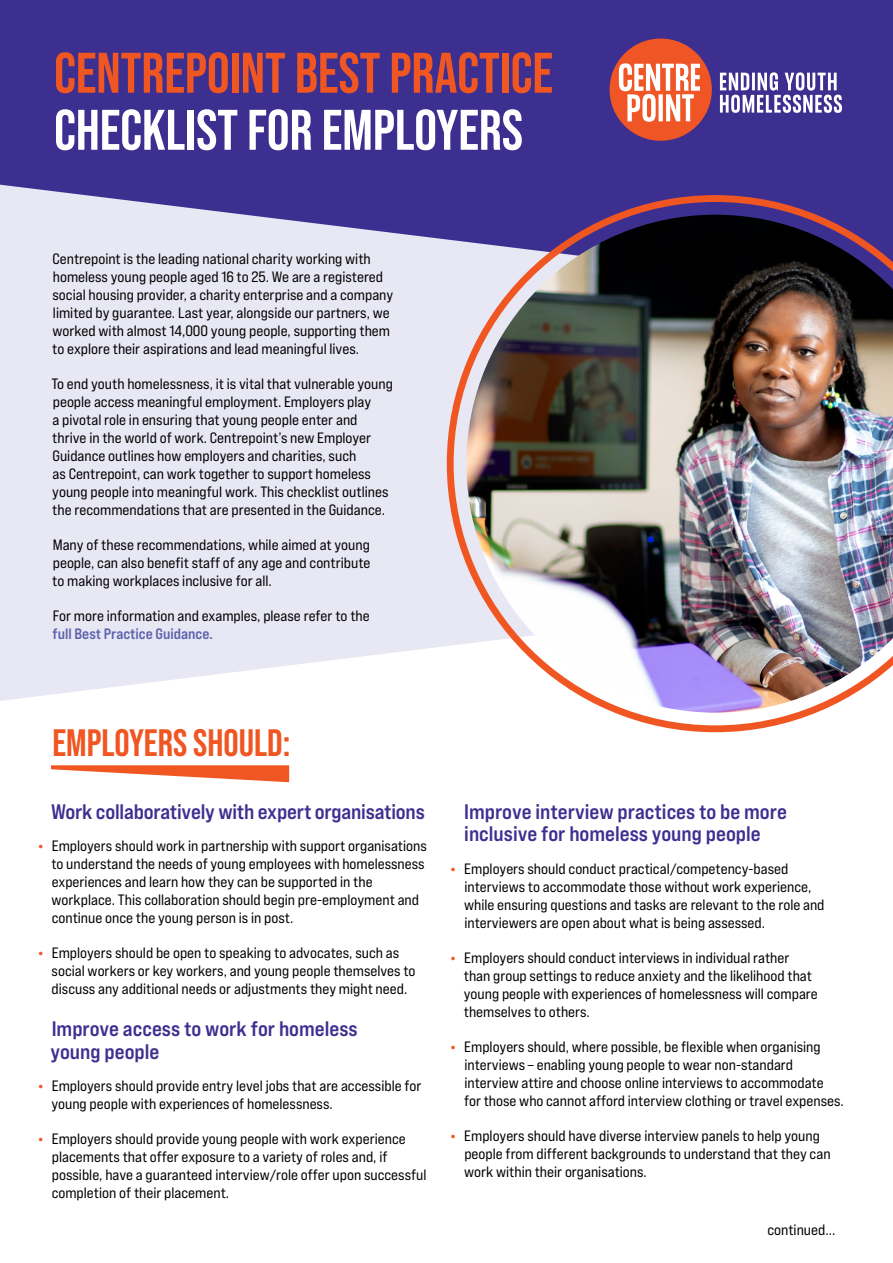
<style>
.page{position:relative;width:893px;height:1263px;background:#fff}
.page>*{position:absolute;margin:0;border:0;box-sizing:border-box;transform-origin:0 0}
.t1{font:700 57px "Bebas Neue Pro";color:#f05622}
.t2{font:700 57px "Bebas Neue Pro";color:#fff}
.t3{font:700 38.1px "Bebas Neue Pro";color:#f05622}
.t4{font:21px/22.5px "Bebas Neue Pro Exp Bd";color:#3d2f90}
.t5{font:15px/18px "Bebas Neue Pro Exp Rg";color:#000}
.t6{font:15px "Bebas Neue Pro Exp Bd";color:#5c62ac}
.s1{font-family:"Bebas Neue Pro Exp Eb";color:#f05622}
</style>
<div class="page">
<div style="left:0;top:294px;width:447px;height:407px;background:#e8e7f4"></div>
<svg style="left:51px;top:765px;width:238px;height:17px"></svg>
<svg style="left:0;top:0;width:893px;height:294px;background:#5b4fa1"></svg>
<svg style="left:720px;top:72px;width:122px;height:41px"></svg>
<div style="left:610px;top:39px;width:102px;height:102px;background:#f05625;border-radius:50%"></div>
<svg style="left:619px;top:63px;width:81px;height:59px"></svg>
<svg style="left:447px;top:195px;width:446px;height:537px"></svg>
<img style="left:466px;top:215px;width:427px;height:498px">
<h1 class="t1" style="left:54px;top:40px;width:500px">CENTREPOINT BEST PRACTICE</h1>
<h1 class="t2" style="left:54px;top:97px;width:470px">CHECKLIST FOR EMPLOYERS</h1>
<p class="t5" style="left:52px;top:249px;width:343px">Centrepoint is the leading national charity working with homeless young people aged 16 to 25. We are a registered social housing provider, a charity enterprise and a company limited by guarantee. Last year, alongside our partners, we worked with almost 14,000 young people, supporting them to explore their aspirations and lead meaningful lives.</p>
<p class="t5" style="left:51px;top:374px;width:343px">To end youth homelessness, it is vital that vulnerable young people access meaningful employment. Employers play<br>a pivotal role in ensuring that young people enter and thrive in the world of work. Centrepoint’s new Employer Guidance outlines how employers and charities, such<br>as Centrepoint, can work together to support homeless young people into meaningful work. This checklist outlines the recommendations that are presented in the Guidance.</p>
<p class="t5" style="left:52px;top:535px;width:320px;text-align:justify">Many of these recommendations, while aimed at young people, can also benefit staff of any age and contribute to making workplaces inclusive for all.</p>
<p class="t5" style="left:53px;top:606px;width:318px">For more information and examples, please refer to the</p>
<p class="t6" style="left:53px;top:624px;width:162px">full Best Practice Guidance.</p>
<h2 class="t3" style="left:53px;top:720px;width:239px">EMPLOYERS SHOULD:</h2>
<h3 class="t4" style="left:51px;top:799px;width:375px">Work collaboratively with expert organisations</h3>
<p class="t5" style="left:51px;top:836px;width:377px;text-indent:-14px"><span class="s1">•</span> Employers should work in partnership with support organisations to understand the needs of young employees with homelessness experiences and learn how they can be supported in the workplace. This collaboration should begin pre-employment and continue once the young person is in post.</p>
<p class="t5" style="left:52px;top:943px;width:365px;text-indent:-14px"><span class="s1">•</span> Employers should be open to speaking to advocates, such as social workers or key workers, and young people themselves to discuss any additional needs or adjustments they might need.</p>
<h3 class="t4" style="left:51px;top:1017px;width:309px">Improve access to work for homeless young people</h3>
<p class="t5" style="left:51px;top:1076px;width:372px;text-indent:-14px"><span class="s1">•</span> Employers should provide entry level jobs that are accessible for young people with experiences of homelessness.</p>
<p class="t5" style="left:52px;top:1129px;width:376px;text-indent:-14px"><span class="s1">•</span> Employers should provide young people with work experience placements that offer exposure to a variety of roles and, if possible, have a guaranteed interview/role offer upon successful completion of their placement.</p>
<h3 class="t4" style="left:464px;top:799px;width:324px">Improve interview practices to be more inclusive for homeless young people</h3>
<p class="t5" style="left:464px;top:859px;width:362px;text-indent:-14px"><span class="s1">•</span> Employers should conduct practical/competency-based interviews to accommodate those without work experience, while ensuring questions and tasks are relevant to the role and interviewers are open about what is being assessed.</p>
<p class="t5" style="left:464px;top:948px;width:355px;text-indent:-14px"><span class="s1">•</span> Employers should conduct interviews in individual rather than group settings to reduce anxiety and the likelihood that young people with experiences of homelessness will compare themselves to others.</p>
<p class="t5" style="left:464px;top:1037px;width:381px;text-indent:-14px"><span class="s1">•</span> Employers should, where possible, be flexible when organising interviews – enabling young people to wear non-standard interview attire and choose online interviews to accommodate for those who cannot afford interview clothing or travel expenses.</p>
<p class="t5" style="left:464px;top:1126px;width:368px;text-indent:-14px"><span class="s1">•</span> Employers should have diverse interview panels to help young people from different backgrounds to understand that they can work within their organisations.</p>
<p class="t5" style="left:767px;top:1221px;width:69px">continued...</p>
</div>
